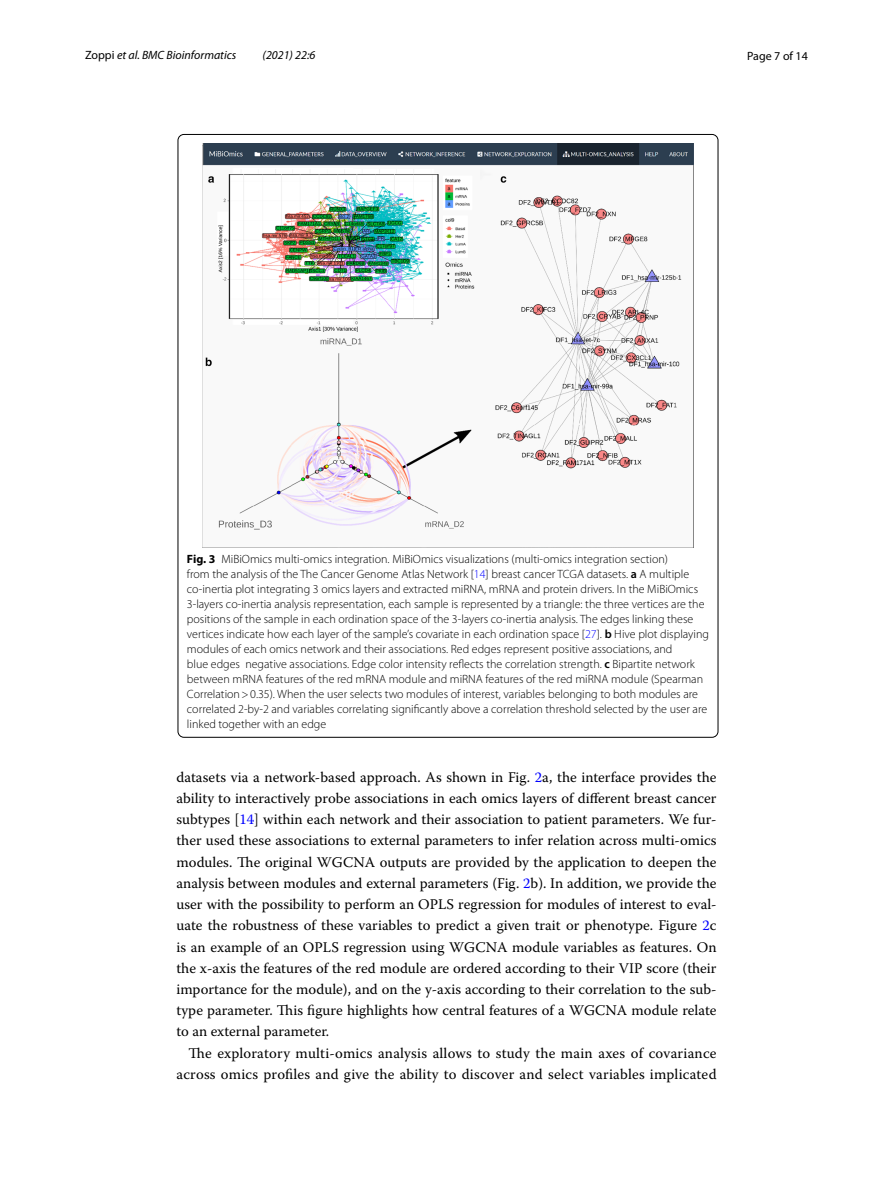
<style>
.page{position:relative;width:893px;height:1187px;background:#fff}
.page>*{position:absolute;margin:0;border:0;box-sizing:border-box;transform-origin:0 0}
.t1{font:14.7px/21.3px "Warnock Pro";letter-spacing:.015em;color:#000;text-align:justify}
.t2{font:300 12px/15px "Myriad Pro";color:#000}
.t3{font:italic 12px "Myriad Pro";color:#000}
.t4{font:12px "Myriad Pro";color:#000}
.s1{font-style:normal}
.s2{font-weight:700}
.s3{color:#00f}
.s4{font-weight:600}
</style>
<div class="page">
<img style="left:202px;top:143px;width:491px;height:404px">
<p class="t3" style="left:85px;top:48px;width:153px"><span class="s1">Zoppi</span> et al. BMC Bioinformatics</p>
<p class="t3" style="left:263px;top:48px;width:54px">(2021) 22:6</p>
<p class="t4" style="left:747px;top:48px;width:62px">Page 7 of 14</p>
<p class="t2" style="left:187px;top:551px;width:523px"><span class="s2">Fig. 3</span> MiBiOmics multi-omics integration. MiBiOmics visualizations (multi-omics integration section)<br>from the analysis of the The Cancer Genome Atlas Network [<span class="s3">14</span>] breast cancer TCGA datasets. <span class="s4">a</span> A multiple co-inertia plot integrating 3 omics layers and extracted miRNA, mRNA and protein drivers. In the MiBiOmics 3-layers co-inertia analysis representation, each sample is represented by a triangle: the three vertices are the positions of the sample in each ordination space of the 3-layers co-inertia analysis. The edges linking these vertices indicate how each layer of the sample’s covariate in each ordination space [<span class="s3">27</span>]. <span class="s4">b</span> Hive plot displaying modules of each omics network and their associations. Red edges represent positive associations, and<br>blue edges negative associations. Edge color intensity reflects the correlation strength. <span class="s4">c</span> Bipartite network between mRNA features of the red mRNA module and miRNA features of the red miRNA module (Spearman Correlation&gt;0.35). When the user selects two modules of interest, variables belonging to both modules are correlated 2-by-2 and variables correlating significantly above a correlation threshold selected by the user are linked together with an edge</p>
<p class="t1" style="left:176px;top:765px;width:542px">datasets via a network-based approach. As shown in Fig. <span class="s3">2</span>a, the interface provides the ability to interactively probe associations in each omics layers of different breast cancer subtypes [<span class="s3">14</span>] within each network and their association to patient parameters. We fur&shy;ther used these associations to external parameters to infer relation across multi-omics modules. The original WGCNA outputs are provided by the application to deepen the analysis between modules and external parameters (Fig. <span class="s3">2</span>b). In addition, we provide the user with the possibility to perform an OPLS regression for modules of interest to eval&shy;uate the robustness of these variables to predict a given trait or phenotype. Figure <span class="s3">2</span>c is an example of an OPLS regression using WGCNA module variables as features. On the x-axis the features of the red module are ordered according to their VIP score (their importance for the module), and on the y-axis according to their correlation to the sub&shy;type parameter. This figure highlights how central features of a WGCNA module relate to an external parameter.</p>
<p class="t1" style="left:176px;top:1041px;width:542px;text-align:right">The exploratory multi-omics analysis allows to study the main axes of covariance across omics profiles and give the ability to discover and select variables implicated</p>
</div>
